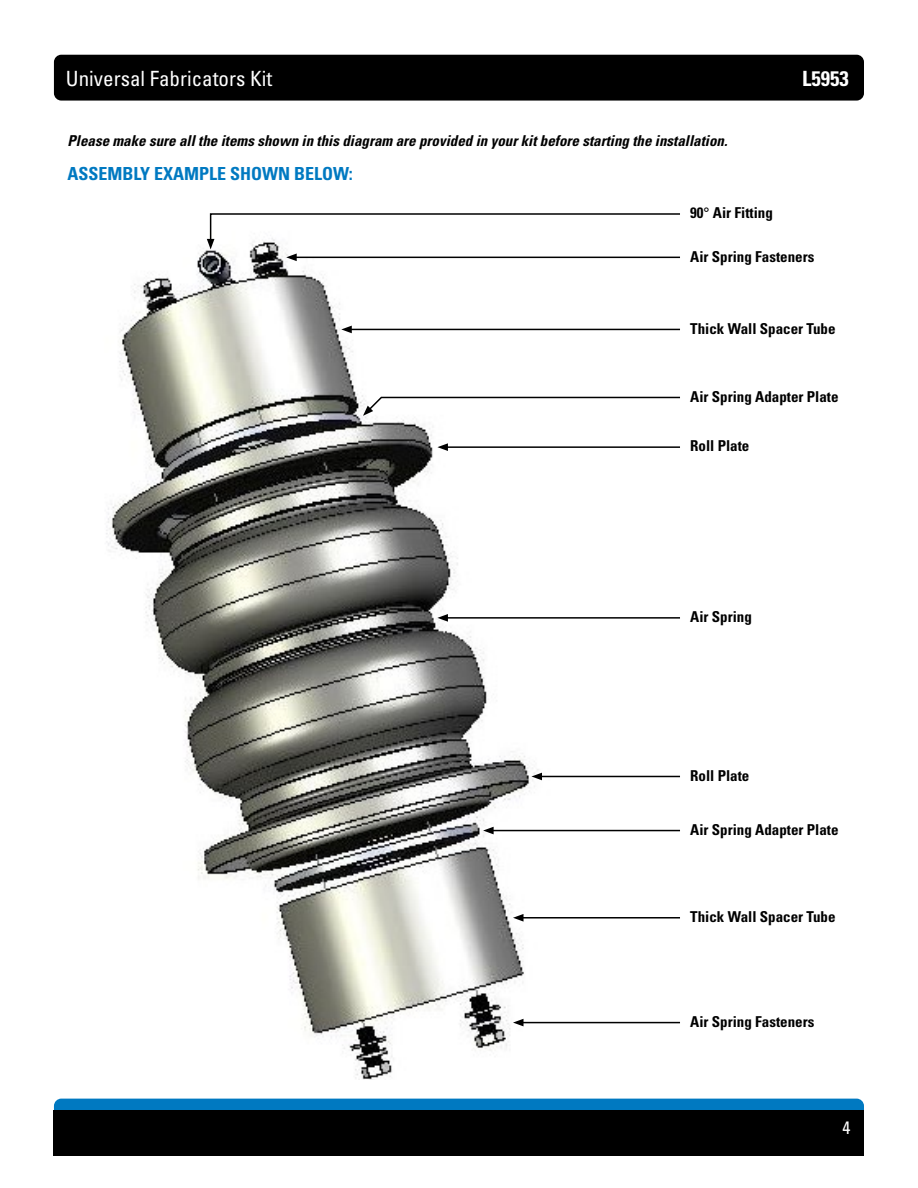
<style>
.page{position:relative;width:918px;height:1188px;background:#fff}
.page>*{position:absolute;margin:0;border:0;box-sizing:border-box;transform-origin:0 0}
.t1{font:condensed 21px "Univers LT Std";color:#fff}
.t2{font:700 condensed 21px "Univers LT Std";color:#fff}
.t3{font:700 condensed 18px "Univers LT Std";color:#0079c1}
.t4{font:condensed 18px "Univers LT Std";color:#fff}
.t5{font:700 condensed 15px "Univers LT Std";color:#000}
.t6{font:italic 700 condensed 15px "Univers LT Std";color:#000}
.s1{font-weight:400}
</style>
<div class="page">
<div style="left:54px;top:55px;width:810px;height:46px;background:#000;border-radius:7px"></div>
<div style="left:54px;top:1099px;width:810px;height:45px;background:#0079c1;border-radius:7px"></div>
<div style="left:54px;top:1110px;width:810px;height:46px;background:#000"></div>
<img style="left:106px;top:250px;width:574px;height:830px">
<svg style="left:207px;top:213px;width:473px;height:48px"></svg>
<svg style="left:363px;top:396px;width:317px;height:20px"></svg>
<hr style="left:446px;top:446px;width:234px;height:2px;background:#000">
<svg style="left:437px;top:443px;width:11px;height:8px"></svg>
<hr style="left:446px;top:617px;width:234px;height:2px;background:#000">
<svg style="left:437px;top:614px;width:11px;height:8px"></svg>
<hr style="left:540px;top:776px;width:140px;height:1px;background:#000">
<svg style="left:531px;top:773px;width:11px;height:7px"></svg>
<hr style="left:491px;top:830px;width:189px;height:1px;background:#000">
<svg style="left:483px;top:827px;width:11px;height:7px"></svg>
<hr style="left:521px;top:917px;width:159px;height:2px;background:#000">
<svg style="left:513px;top:914px;width:11px;height:8px"></svg>
<hr style="left:349px;top:329px;width:331px;height:1px;background:#000">
<svg style="left:341px;top:326px;width:11px;height:7px"></svg>
<hr style="left:521px;top:1022px;width:159px;height:1px;background:#000">
<svg style="left:513px;top:1019px;width:11px;height:7px"></svg>
<h1 class="t1" style="left:66px;top:65px;width:208px">Universal Fabricators Kit</h1>
<h1 class="t2" style="left:802px;top:65px;width:48px">L5953</h1>
<p class="t6" style="left:68px;top:131px;width:661px">Please make sure all the items shown in this diagram are provided in your kit before starting the installation.</p>
<p class="t3" style="left:68px;top:163px;width:287px">ASSEMBLY EXAMPLE SHOWN BELOW:</p>
<p class="t5" style="left:690px;top:204px;width:84px">90<span class="s1">°</span> Air Fitting</p>
<p class="t5" style="left:690px;top:247px;width:126px">Air Spring Fasteners</p>
<p class="t5" style="left:690px;top:319px;width:147px">Thick Wall Spacer Tube</p>
<p class="t5" style="left:690px;top:387px;width:150px">Air Spring Adapter Plate</p>
<p class="t5" style="left:690px;top:437px;width:61px">Roll Plate</p>
<p class="t5" style="left:690px;top:608px;width:63px">Air Spring</p>
<p class="t5" style="left:690px;top:766px;width:61px">Roll Plate</p>
<p class="t5" style="left:690px;top:820px;width:150px">Air Spring Adapter Plate</p>
<p class="t5" style="left:690px;top:908px;width:147px">Thick Wall Spacer Tube</p>
<p class="t5" style="left:690px;top:1012px;width:126px">Air Spring Fasteners</p>
<p class="t4" style="left:843px;top:1116px;width:9px">4</p>
</div>
